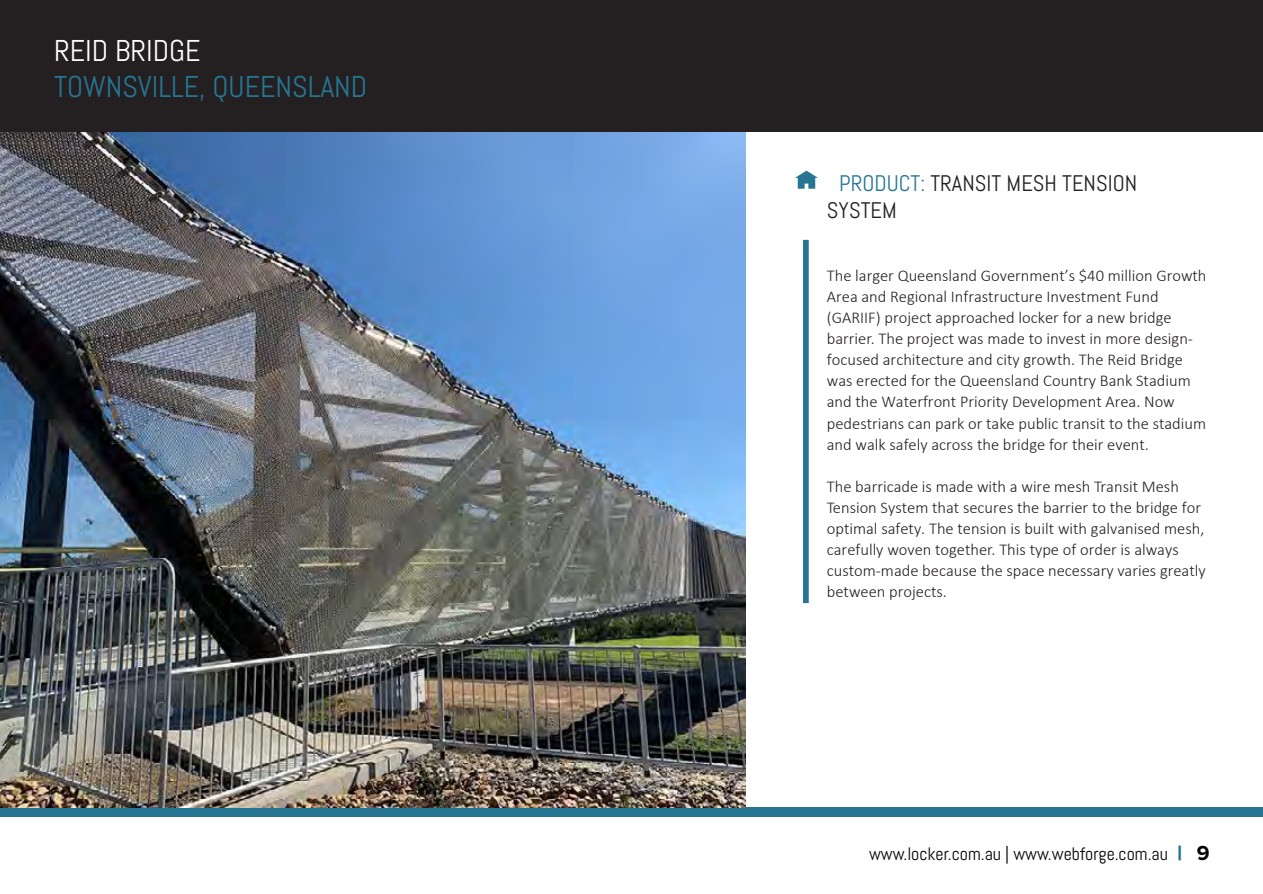
<style>
.page{position:relative;width:1263px;height:894px;background:#fff}
.page>*{position:absolute;margin:0;border:0;box-sizing:border-box;transform-origin:0 0}
.t1{font:30px "Abel";color:#267693}
.t2{font:30px "Abel";color:#fff}
.t3{font:22.5px/27px "Abel";color:#241f21}
.t4{font:18px "Abel";color:#000}
.t5{font:300 16.5px/21px "Calibri";color:#241f21}
.s1{color:#267693}
.s2{font-family:"Proxima Nova";font-weight:900;font-size:21px;color:#267693}
.s3{font-family:"Proxima Nova";font-weight:700;font-size:21px}
</style>
<div class="page">
<div style="left:0;top:807px;width:1263px;height:9px;background:#267693"></div>
<img style="left:0;top:131px;width:745px;height:676px">
<svg style="left:795px;top:171px;width:22px;height:18px"></svg>
<div style="left:803px;top:240px;width:5px;height:363px;background:#267693"></div>
<div style="left:0;top:0;width:1263px;height:131px;background:#241f21"></div>
<h1 class="t2" style="left:54px;top:32px;width:148px">REID BRIDGE</h1>
<h1 class="t1" style="left:54px;top:68px;width:315px">TOWNSVILLE, QUEENSLAND</h1>
<h2 class="t3" style="left:827px;top:170px;width:312px;text-indent:12px"><span class="s1">PRODUCT:</span> TRANSIT MESH TENSION<br>SYSTEM</h2>
<p class="t5" style="left:827px;top:265px;width:381px">The larger Queensland Government’s $40 million Growth Area and Regional Infrastructure Investment Fund (GARIIF) project approached locker for a new bridge barrier. The project was made to invest in more design&shy;focused architecture and city growth. The Reid Bridge was erected for the Queensland Country Bank Stadium and the Waterfront Priority Development Area. Now pedestrians can park or take public transit to the stadium and walk safely across the bridge for their event.</p>
<p class="t5" style="left:827px;top:475px;width:380px">The barricade is made with a wire mesh Transit Mesh Tension System that secures the barrier to the bridge for optimal safety. The tension is built with galvanised mesh, carefully woven together. This type of order is always custom-made because the space necessary varies greatly between projects.</p>
<p class="t4" style="left:869px;top:842px;width:342px">www.locker.com.au | www.webforge.com.au <span class="s2">|</span> <span class="s3">9</span></p>
</div>
